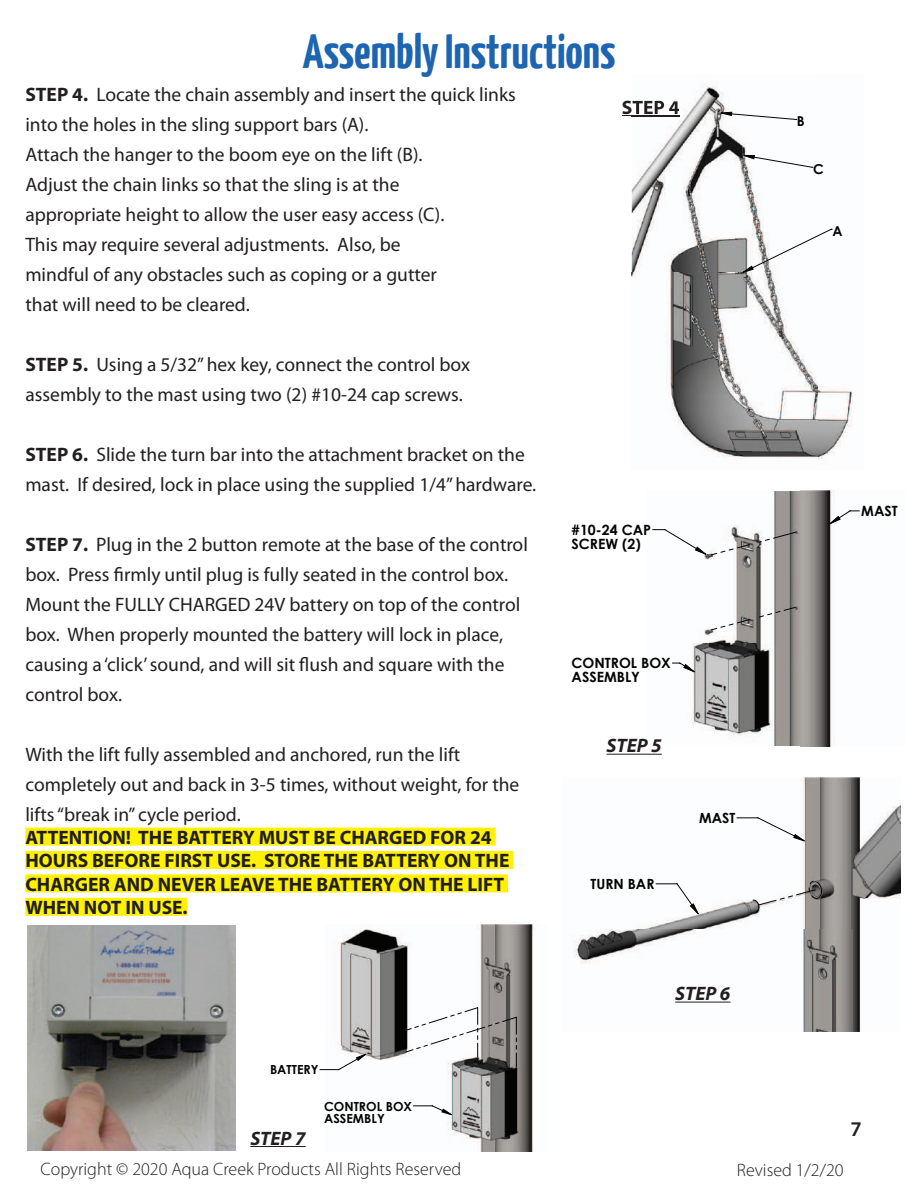
<style>
.page{position:relative;width:918px;height:1188px;background:#fff}
.page>*{position:absolute;margin:0;border:0;box-sizing:border-box;transform-origin:0 0}
.t1{font:700 48px "Yanone Kaffeesatz";color:#1d64b1}
.t2{font:600 21px "Myriad Pro";color:#231f20}
.t3{font:19.5px/30px "Myriad Pro";color:#231f20}
.t4{font:700 19.5px/23.4px "Myriad Pro";color:#201d1e}
.t5{font:italic 700 19.5px "Myriad Pro";color:#231f20}
.t6{font:300 18px "Myriad Pro";color:#231f20}
.t7{font:700 14.1px/14px "Century Gothic";color:#040503}
.t8{font:700 13.65px "Century Gothic";color:#040503}
.t9{font:700 12.6px/12.3px "Century Gothic";color:#040503}
.s1{font-weight:700}
</style>
<div class="page">
<div style="left:25px;top:828px;width:471px;height:18px;background:#fff101"></div>
<div style="left:25px;top:851px;width:488px;height:18px;background:#fff101"></div>
<div style="left:25px;top:874px;width:483px;height:18px;background:#fff101"></div>
<div style="left:25px;top:898px;width:163px;height:18px;background:#fff101"></div>
<img style="left:689px;top:491px;width:146px;height:255px">
<svg style="left:652px;top:510px;width:208px;height:163px"></svg>
<hr style="left:606px;top:754px;width:56px;height:1px;background:#231f20">
<hr style="left:622px;top:116px;width:57px;height:1px;background:#231f20">
<img style="left:632px;top:85px;width:221px;height:376px">
<img style="left:632px;top:116px;width:47px;height:1px">
<img style="left:632px;top:101px;width:47px;height:13px">
<svg style="left:721px;top:112px;width:111px;height:161px"></svg>
<img style="left:573px;top:778px;width:327px;height:253px">
<svg style="left:655px;top:817px;width:167px;height:98px"></svg>
<hr style="left:675px;top:1002px;width:56px;height:1px;background:#231f20">
<img style="left:27px;top:925px;width:209px;height:225px">
<hr style="left:250px;top:1146px;width:56px;height:1px;background:#231f20">
<img style="left:338px;top:925px;width:197px;height:226px">
<svg style="left:319px;top:1007px;width:198px;height:108px"></svg>
<h1 class="t1" style="left:303px;top:22px;width:314px">Assembly Instructions</h1>
<p class="t3" style="left:25px;top:79px;width:492px"><span class="s1">STEP 4.</span> Locate the chain assembly and insert the quick links into the holes in the sling support bars (A).<br>Attach the hanger to the boom eye on the lift (B).<br>Adjust the chain links so that the sling is at the<br>appropriate height to allow the user easy access (C).<br>This may require several adjustments. Also, be<br>mindful of any obstacles such as coping or a gutter<br>that will need to be cleared.</p>
<p class="t3" style="left:25px;top:349px;width:446px"><span class="s1">STEP 5.</span> Using a 5/32” hex key, connect the control box assembly to the mast using two (2) #10-24 cap screws.</p>
<p class="t3" style="left:25px;top:439px;width:512px"><span class="s1">STEP 6.</span> Slide the turn bar into the attachment bracket on the mast. If desired, lock in place using the supplied 1/4” hardware.</p>
<p class="t3" style="left:25px;top:529px;width:504px"><span class="s1">STEP 7.</span> Plug in the 2 button remote at the base of the control box. Press firmly until plug is fully seated in the control box.<br>Mount the FULLY CHARGED 24V battery on top of the control box. When properly mounted the battery will lock in place, causing a ‘click’ sound, and will sit flush and square with the control box.</p>
<p class="t3" style="left:25px;top:739px;width:495px">With the lift fully assembled and anchored, run the lift completely out and back in 3-5 times, without weight, for the lifts “break in” cycle period.</p>
<p class="t4" style="left:25px;top:825px;width:486px">ATTENTION! THE BATTERY MUST BE CHARGED FOR 24<br>HOURS BEFORE FIRST USE. STORE THE BATTERY ON THE CHARGER AND NEVER LEAVE THE BATTERY ON THE LIFT WHEN NOT IN USE.</p>
<p class="t7" style="left:572px;top:522px;width:81px">#10-24 CAP<br>SCREW (2)</p>
<p class="t7" style="left:572px;top:656px;width:101px">CONTROL BOX<br>ASSEMBLY</p>
<p class="t5" style="left:606px;top:733px;width:57px">STEP 5</p>
<p class="t7" style="left:590px;top:876px;width:66px">TURN BAR</p>
<p class="t7" style="left:699px;top:810px;width:38px">MAST</p>
<p class="t8" style="left:797px;top:110px;width:9px">B</p>
<p class="t8" style="left:813px;top:158px;width:12px">C</p>
<p class="t8" style="left:833px;top:220px;width:12px">A</p>
<p class="t7" style="left:861px;top:504px;width:38px">MAST</p>
<p class="t5" style="left:675px;top:981px;width:57px">STEP 6</p>
<p class="t9" style="left:270px;top:1063px;width:50px">BATTERY</p>
<p class="t5" style="left:250px;top:1125px;width:57px">STEP 7</p>
<p class="t9" style="left:324px;top:1099px;width:89px">CONTROL BOX<br>ASSEMBLY</p>
<p class="t6" style="left:41px;top:1159px;width:422px">Copyright © 2020 Aqua Creek Products All Rights Reserved</p>
<p class="t6" style="left:737px;top:1160px;width:108px">Revised 1/2/20</p>
<p class="t2" style="left:851px;top:1116px;width:13px">7</p>
</div>
